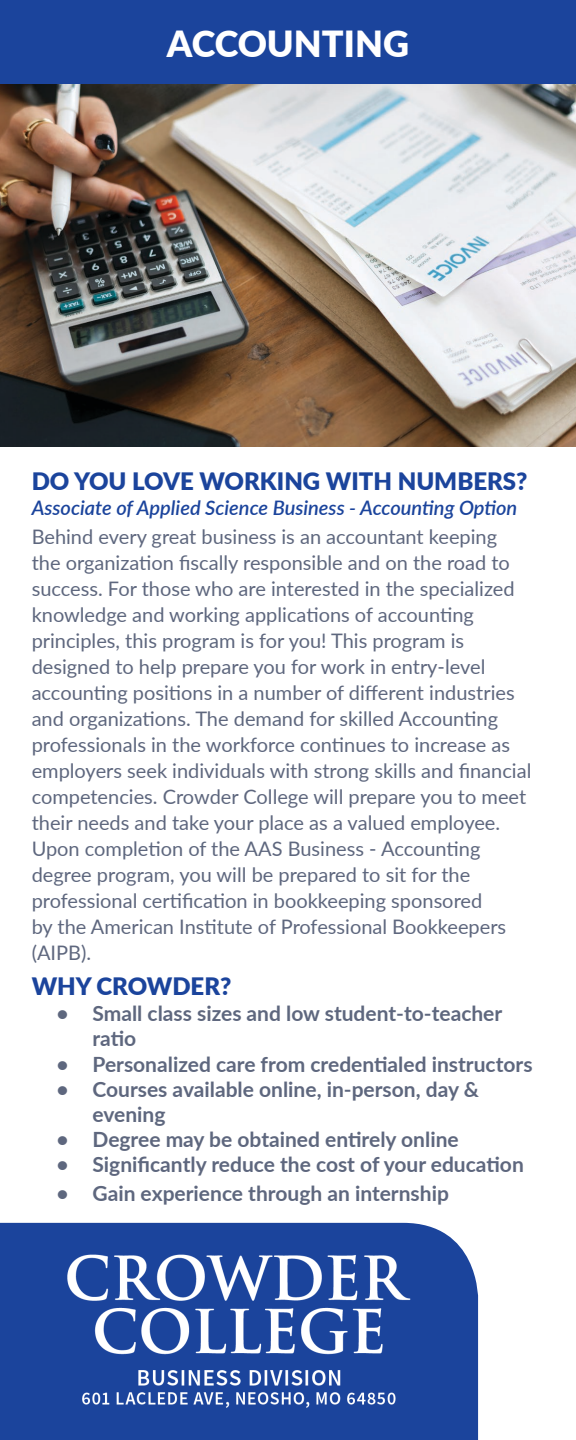
<style>
.page{position:relative;width:576px;height:1440px;background:#fff}
.page>*{position:absolute;margin:0;border:0;box-sizing:border-box;transform-origin:0 0}
.t1{font:900 36px "Lato";color:#fff}
.t2{font:900 24px "Lato";color:#1b449c}
.t3{font:700 21px/25.2px "Lato";color:#5e677e}
.t4{font:20px/26px "Lato";color:#5e677e}
.t5{font:italic 600 20px "Lato";color:#1b449c}
</style>
<div class="page">
<img style="left:0;top:84px;width:576px;height:362px">
<div style="left:0;top:0;width:576px;height:84px;background:#1b449c"></div>
<div style="left:0;top:1223px;width:478px;height:217px;background:#1b449c"></div>
<img style="left:46px;top:1254px;width:390px;height:159px">
<p class="t1" style="left:167px;top:17px;width:244px">ACCOUNTING</p>
<p class="t2" style="left:32px;top:463px;width:497px">DO YOU LOVE WORKING WITH NUMBERS?</p>
<p class="t5" style="left:32px;top:494px;width:487px">Associate of Applied Science Business - Accounting Option</p>
<p class="t4" style="left:32px;top:523px;width:501px">Behind every great business is an accountant keeping<br>the organization fiscally responsible and on the road to success. For those who are interested in the specialized knowledge and working applications of accounting principles, this program is for you! This program is designed to help prepare you for work in entry-level accounting positions in a number of different industries and organizations. The demand for skilled Accounting professionals in the workforce continues to increase as employers seek individuals with strong skills and financial competencies. Crowder College will prepare you to meet their needs and take your place as a valued employee.<br>Upon completion of the AAS Business - Accounting degree program, you will be prepared to sit for the professional certification in bookkeeping sponsored<br>by the American Institute of Professional Bookkeepers (AIPB).</p>
<p class="t2" style="left:32px;top:968px;width:201px">WHY CROWDER?</p>
<p class="t3" style="left:93px;top:1000px;width:411px;text-indent:-36px">• Small class sizes and low student-to-teacher ratio</p>
<p class="t3" style="left:57px;top:1050px;width:478px">• Personalized care from credentialed instructors</p>
<p class="t3" style="left:93px;top:1076px;width:388px;text-indent:-36px">• Courses available online, in-person, day &amp; evening</p>
<p class="t3" style="left:57px;top:1126px;width:404px">• Degree may be obtained entirely online</p>
<p class="t3" style="left:57px;top:1151px;width:469px">• Significantly reduce the cost of your education</p>
<p class="t3" style="left:57px;top:1180px;width:394px">• Gain experience through an internship</p>
</div>
